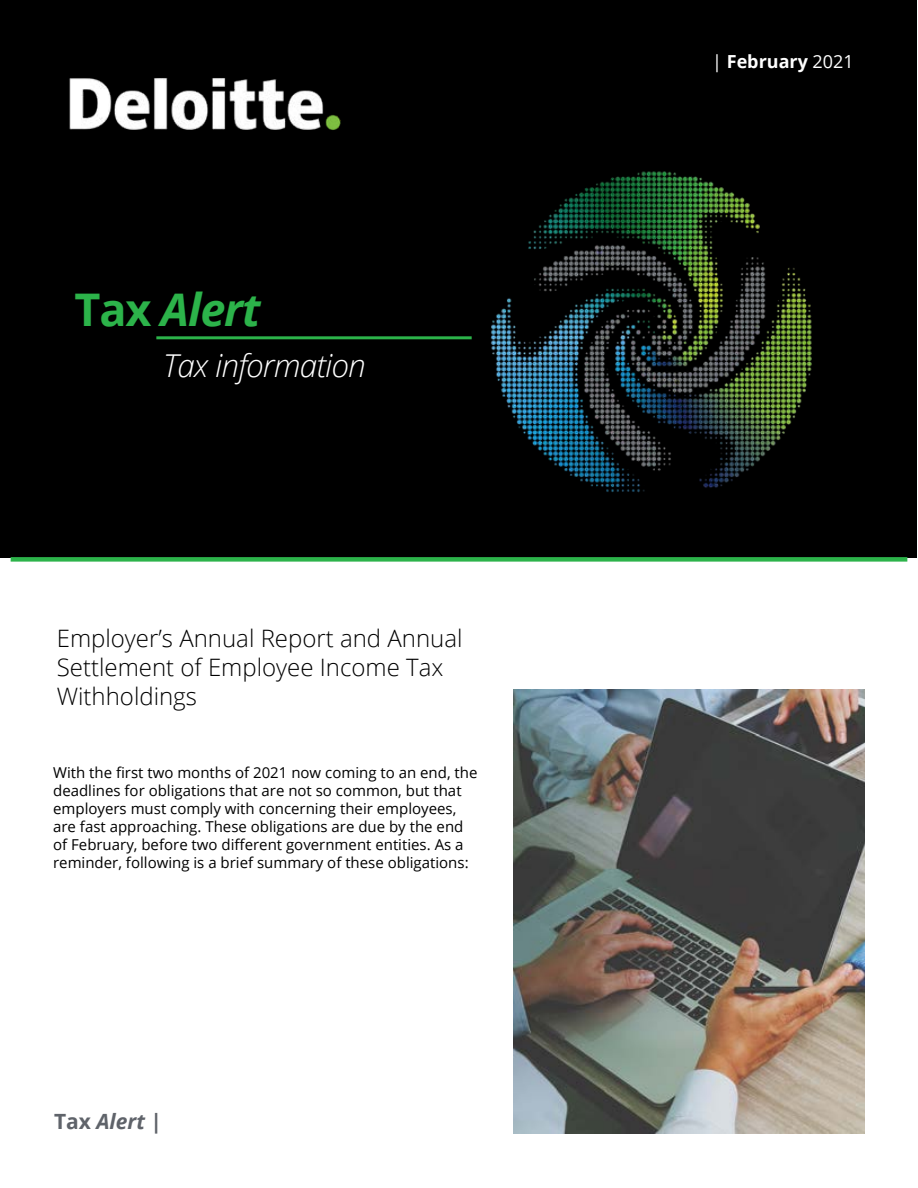
<style>
.page{position:relative;width:918px;height:1188px;background:#fff}
.page>*{position:absolute;margin:0;border:0;box-sizing:border-box;transform-origin:0 0}
.t1{font:italic 700 45px "Open Sans";letter-spacing:-.025em;color:#2cb34a}
.t2{font:italic 300 31.5px "Open Sans";letter-spacing:-.025em;color:#fff}
.t3{font:300 24px/28.8px "Open Sans";color:#000}
.t4{font:italic 700 21px "Open Sans";color:#5f636a}
.t5{font:700 18px "Open Sans";color:#fff}
.t6{font:15px/18px "Open Sans";color:#000}
.s1{font-style:normal}
.s2{font-weight:400}
</style>
<div class="page">
<div style="left:1px;top:1px;width:916px;height:557px;background:#000"></div>
<hr style="left:156px;top:336px;width:316px;height:3px;background:#2cb34a">
<div style="left:11px;top:557px;width:896px;height:5px;background:#2cb34a"></div>
<img style="left:69px;top:78px;width:272px;height:52px">
<img style="left:490px;top:171px;width:322px;height:322px">
<img style="left:514px;top:689px;width:351px;height:445px">
<h1 class="t1" style="left:75px;top:278px;width:188px"><span class="s1">Tax</span> Alert</h1>
<h2 class="t2" style="left:163px;top:344px;width:204px">Tax information</h2>
<h3 class="t3" style="left:57px;top:623px;width:407px">Employer’s Annual Report and Annual<br>Settlement of Employee Income Tax<br>Withholdings</h3>
<p class="t6" style="left:53px;top:763px;width:426px">With the first two months of 2021 now coming to an end, the deadlines for obligations that are not so common, but that employers must comply with concerning their employees, are fast approaching. These obligations are due by the end of February, before two different government entities. As a reminder, following is a brief summary of these obligations:</p>
<h3 class="t4" style="left:54px;top:1106px;width:110px"><span class="s1">Tax</span> Alert |</h3>
<p class="t5" style="left:712px;top:49px;width:143px"><span class="s2">|</span> February <span class="s2">2021</span></p>
</div>
